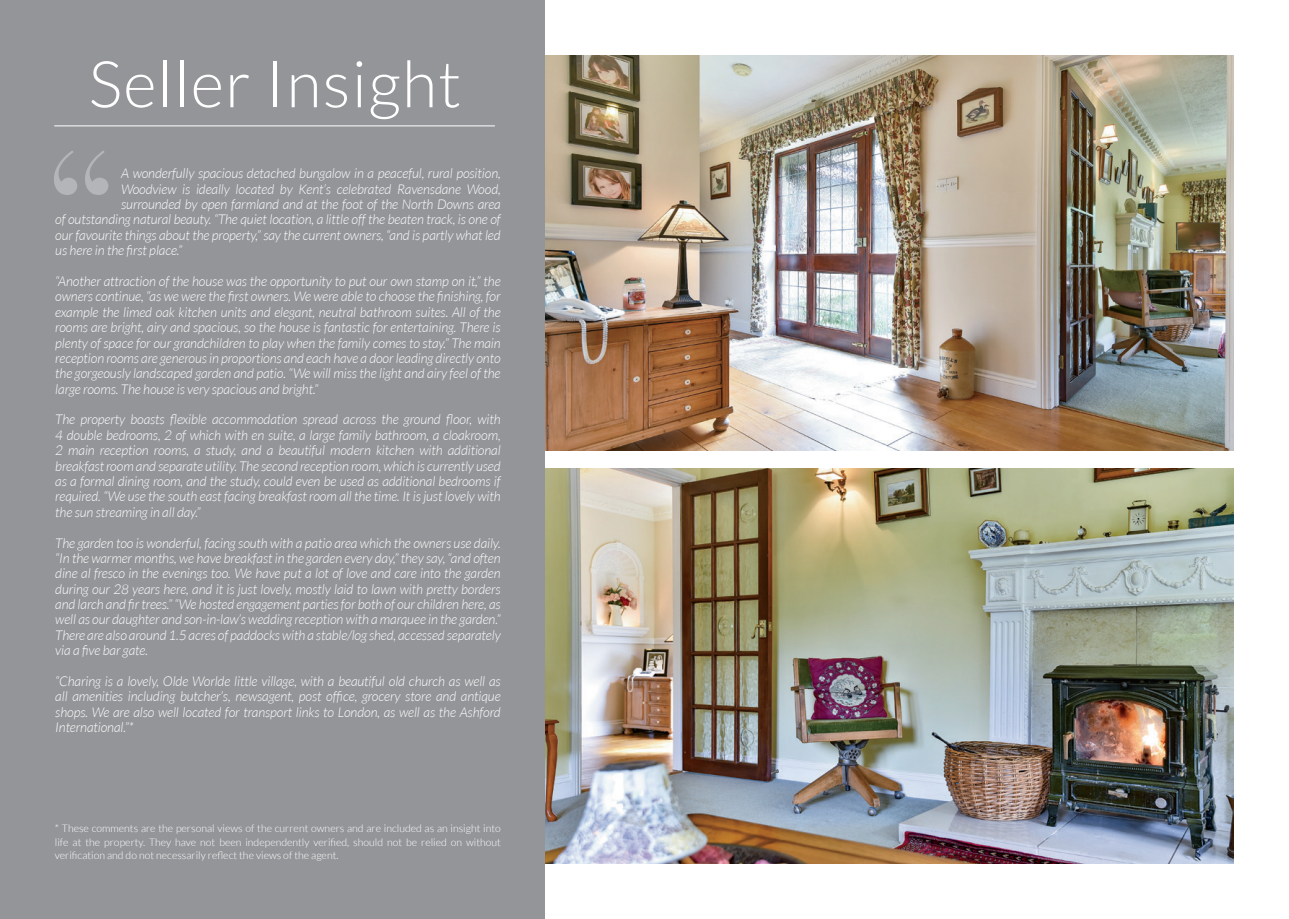
<style>
.page{position:relative;width:1289px;height:919px;background:#fff}
.page>*{position:absolute;margin:0;border:0;box-sizing:border-box;transform-origin:0 0}
.t1{font:300 64.5px "Lato";letter-spacing:.02em;color:#fff}
.t2{font:italic 300 13.5px/15.5px "Lato";letter-spacing:-.01em;color:#fff;text-align:justify}
.t3{font:300 10.5px/13.5px "Lato";color:#fff;text-align:justify}
</style>
<div class="page">
<img style="left:545px;top:468px;width:688px;height:395px">
<img style="left:545px;top:55px;width:688px;height:396px">
<div style="left:0;top:0;width:545px;height:918px;background:#939598"></div>
<hr style="left:54px;top:125px;width:441px;height:1px;background:#fff">
<svg style="left:54px;top:151px;width:54px;height:44px"></svg>
<h1 class="t1" style="left:88px;top:49px;width:374px">Seller Insight</h1>
<p class="t2" style="left:121px;top:166px;width:381px">A wonderfully spacious detached bungalow in a peaceful, rural position,</p>
<p class="t2" style="left:121px;top:181px;width:381px">Woodview is ideally located by Kent’s celebrated Ravensdane Wood,</p>
<p class="t2" style="left:121px;top:197px;width:381px">surrounded by open farmland and at the foot of the North Downs area</p>
<p class="t2" style="left:55px;top:212px;width:447px">of outstanding natural beauty. “The quiet location, a little off the beaten track, is one of</p>
<p class="t2" style="left:55px;top:228px;width:447px">our favourite things about the property,” say the current owners, “and is partly what led</p>
<p class="t2" style="left:55px;top:243px;width:128px">us here in the first place.”</p>
<p class="t2" style="left:55px;top:274px;width:447px">“Another attraction of the house was the opportunity to put our own stamp on it,” the owners continue, “as we were the first owners. We were able to choose the finishing, for example the limed oak kitchen units and elegant, neutral bathroom suites. All of the rooms are bright, airy and spacious, so the house is fantastic for entertaining. There is plenty of space for our grandchildren to play when the family comes to stay.” The main reception rooms are generous in proportions and each have a door leading directly onto the gorgeously landscaped garden and patio. “We will miss the light and airy feel of the large rooms. The house is very spacious and bright.”</p>
<p class="t2" style="left:55px;top:412px;width:447px">The property boasts flexible accommodation spread across the ground floor, with 4 double bedrooms, 2 of which with en suite, a large family bathroom, a cloakroom, 2 main reception rooms, a study, and a beautiful modern kitchen with additional breakfast room and separate utility. The second reception room, which is currently used as a formal dining room, and the study, could even be used as additional bedrooms if required. “We use the south east facing breakfast room all the time. It is just lovely with the sun streaming in all day.”</p>
<p class="t2" style="left:55px;top:535px;width:447px">The garden too is wonderful, facing south with a patio area which the owners use daily. “In the warmer months, we have breakfast in the garden every day,” they say, “and often dine al fresco in the evenings too. We have put a lot of love and care into the garden during our 28 years here, and it is just lovely, mostly laid to lawn with pretty borders and larch and fir trees.” “We hosted engagement parties for both of our children here, as well as our daughter and son-in-law’s wedding reception with a marquee in the garden.” There are also around 1.5 acres of paddocks with a stable/log shed, accessed separately via a five bar gate.</p>
<p class="t2" style="left:55px;top:674px;width:447px">“Charing is a lovely, Olde Worlde little village, with a beautiful old church as well as all amenities including butcher’s, newsagent, post office, grocery store and antique shops. We are also well located for transport links to London, as well as the Ashford International.”*</p>
<p class="t3" style="left:55px;top:821px;width:447px">* These comments are the personal views of the current owners and are included as an insight into life at the property. They have not been independently verified, should not be relied on without verification and do not necessarily reflect the views of the agent.</p>
</div>
